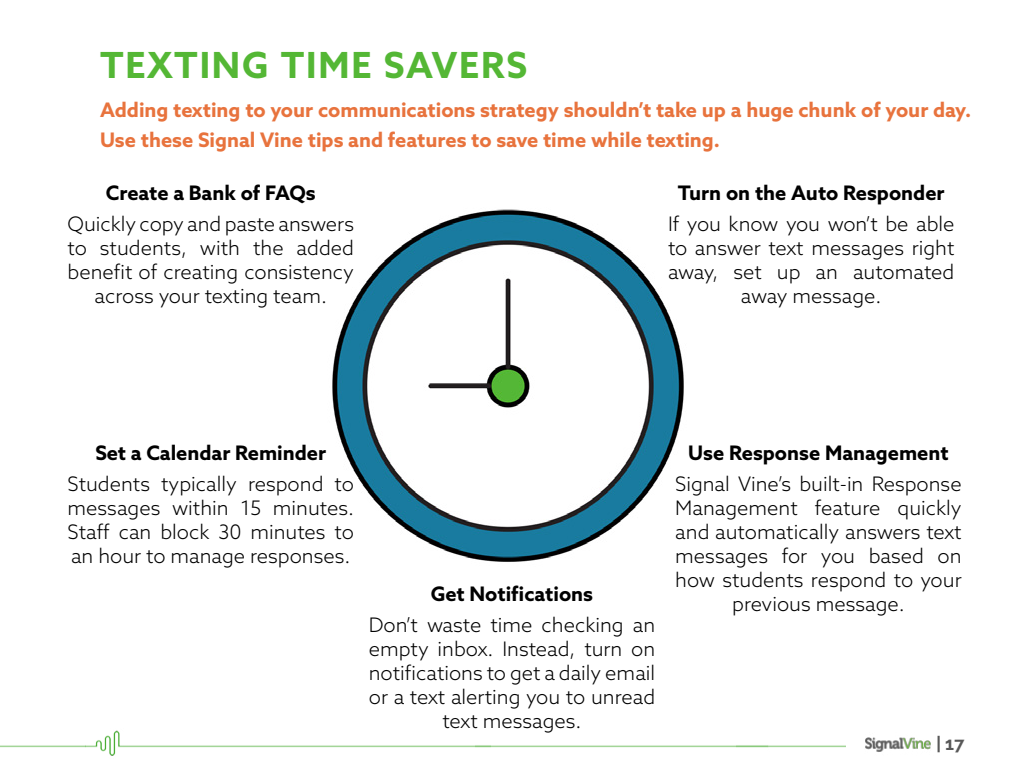
<style>
.page{position:relative;width:1024px;height:768px;background:#fff}
.page>*{position:absolute;margin:0;border:0;box-sizing:border-box;transform-origin:0 0}
.t1{font:700 36px "Azo Sans";letter-spacing:.05em;color:#54b735}
.t2{font:300 20px/24px "Azo Sans";color:#000;text-align:center}
.t3{font:700 20px/30px "Azo Sans";color:#e8733d}
.t4{font:700 20px "Azo Sans";color:#000}
.t5{font:700 18.2px "Raleway";color:#585858}
</style>
<div class="page">
<img style="left:865px;top:737px;width:66px;height:15px">
<img style="left:736px;top:745px;width:110px;height:3px">
<img style="left:0;top:730px;width:491px;height:26px">
<img style="left:332px;top:209px;width:352px;height:353px">
<h1 class="t1" style="left:100px;top:41px;width:429px">TEXTING TIME SAVERS</h1>
<p class="t3" style="left:100px;top:95px;width:873px">Adding texting to your communications strategy shouldn’t take up a huge chunk of your day.<br>Use these Signal Vine tips and features to save time while texting.</p>
<p class="t4" style="left:106px;top:180px;width:212px">Create a Bank of FAQs</p>
<p class="t2" style="left:68px;top:212px;width:288px">Quickly copy and paste answers to students, with the added benefit of creating consistency across your texting team.</p>
<p class="t4" style="left:678px;top:180px;width:268px">Turn on the Auto Responder</p>
<p class="t2" style="left:668px;top:212px;width:288px">If you know you won’t be able to answer text messages right away, set up an automated away message.</p>
<p class="t4" style="left:95px;top:440px;width:232px">Set a Calendar Reminder</p>
<p class="t2" style="left:68px;top:472px;width:288px;text-align:justify">Students typically respond to messages within 15 minutes.<br>Staff can block 30 minutes to an hour to manage responses.</p>
<p class="t4" style="left:431px;top:581px;width:164px">Get Notifications</p>
<p class="t2" style="left:369px;top:613px;width:288px">Don’t waste time checking an empty inbox. Instead, turn on notifications to get a daily email or a text alerting you to unread text messages.</p>
<p class="t4" style="left:688px;top:440px;width:262px">Use Response Management</p>
<p class="t2" style="left:675px;top:472px;width:288px">Signal Vine’s built-in Response<br>Management feature quickly and automatically answers text messages for you based on how students respond to your previous message.</p>
<p class="t5" style="left:936px;top:733px;width:30px">| 17</p>
</div>
